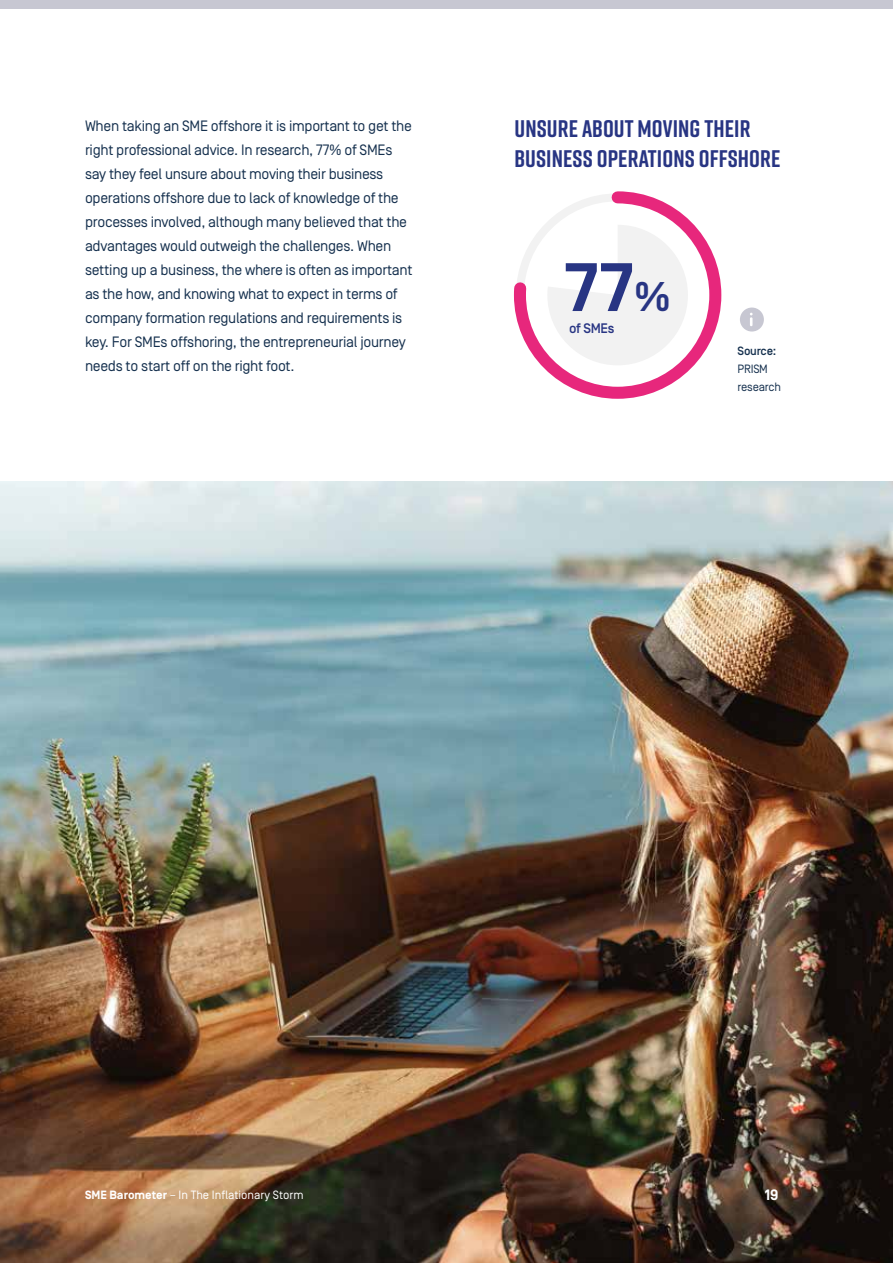
<style>
.page{position:relative;width:893px;height:1263px;background:#fff}
.page>*{position:absolute;margin:0;border:0;box-sizing:border-box;transform-origin:0 0}
.t1{font:700 68.25px "Simplon BP";color:#283583}
.t2{font:700 24px/30px "Rift";letter-spacing:.005em;color:#283583}
.t3{font:15px/24px "Simplon BP Regular";letter-spacing:-.02em;color:#15304e}
.t4{font:700 15px "Simplon BP";color:#fff}
.t5{font:500 13.8px "Simplon BP";letter-spacing:-.02em;color:#283583}
.t6{font:12px "Simplon BP Regular";color:#fff}
.t7{font:12px/18px "Simplon BP Regular";letter-spacing:-.02em;color:#15304e}
.t8{font:500 12px "Simplon BP";letter-spacing:-.02em;color:#15304e}
.s1{font-size:41.4px}
.s2{font-family:"Simplon BP";font-weight:700}
</style>
<div class="page">
<div style="left:0;top:0;width:893px;height:9px;background:#c7c7d2"></div>
<div style="left:514px;top:191px;width:207px;height:208px;border:12px solid #e7277c;border-radius:97px"></div>
<svg style="left:547px;top:225px;width:141px;height:140px"></svg>
<div style="left:740px;top:307px;width:24px;height:24px;background:#c7c7d2;border-radius:50%"></div>
<svg style="left:750px;top:313px;width:3px;height:13px"></svg>
<img style="left:0;top:481px;width:893px;height:782px">
<p class="t3" style="left:85px;top:114px;width:329px">When taking an SME offshore it is important to get the right professional advice. In research, 77% of SMEs say they feel unsure about moving their business operations offshore due to lack of knowledge of the processes involved, although many believed that the advantages would outweigh the challenges. When setting up a business, the where is often as important as the how, and knowing what to expect in terms of company formation regulations and requirements is key. For SMEs offshoring, the entrepreneurial journey needs to start off on the right foot.</p>
<h2 class="t2" style="left:514px;top:113px;width:267px">UNSURE ABOUT MOVING THEIR<br>BUSINESS OPERATIONS OFFSHORE</h2>
<h1 class="t1" style="left:566px;top:248px;width:107px">7 7 <span class="s1">%</span></h1>
<p class="t5" style="left:569px;top:320px;width:47px">of SMEs</p>
<p class="t8" style="left:738px;top:344px;width:40px">Source:</p>
<p class="t7" style="left:738px;top:360px;width:45px">PRISM research</p>
<p class="t6" style="left:85px;top:1188px;width:220px"><span class="s2">SME Barometer</span> – In The Inflationary Storm</p>
<p class="t4" style="left:765px;top:1186px;width:15px">19</p>
</div>
